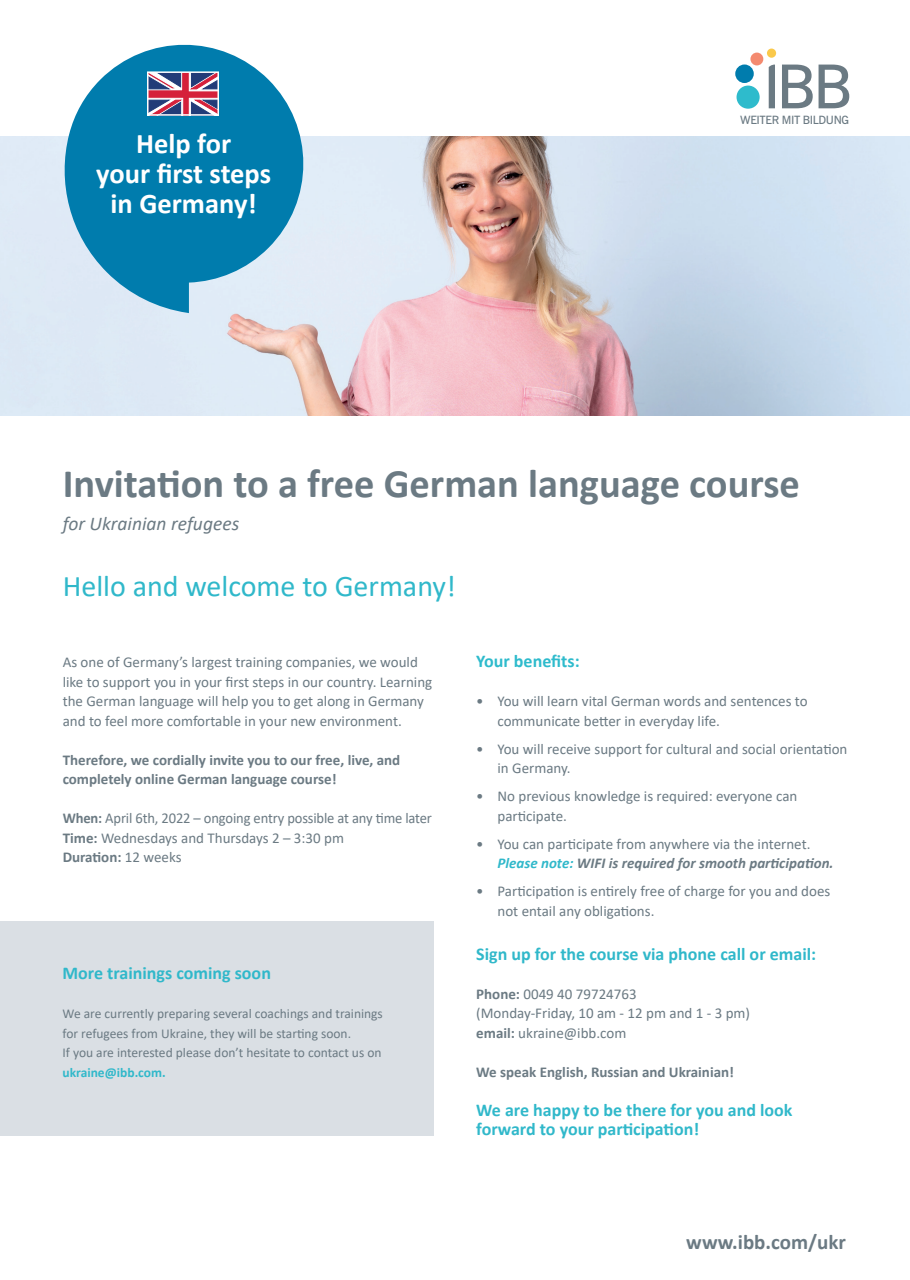
<style>
.page{position:relative;width:910px;height:1280px;background:#fff}
.page>*{position:absolute;margin:0;border:0;box-sizing:border-box;transform-origin:0 0}
.t1{font:700 40.5px "Calibri";color:#6b7a83}
.t2{font:30px "Calibri";color:#30b8ca}
.t3{font:700 28.5px/30px "Calibri";color:#fff;text-align:center}
.t4{font:700 21px "Calibri";color:#6b7a83}
.t5{font:italic 19.5px "Calibri";color:#6b7a83}
.t6{font:700 18px/19.5px "Calibri";color:#30b8ca}
.t7{font:700 18px "Calibri";color:#2ebbcc}
.t8{font:15px/19.5px "Calibri";color:#6b7a83}
.t9{font:700 15px/19.5px "Calibri";color:#6b7a83}
.t10{font:13.5px/19.5px "Calibri";color:#6b7a83}
.t11{font:700 13.5px "Calibri";color:#30b8ca}
.t12{font:600 11.4px "News Gothic BT";letter-spacing:-.04em;color:#6b7a83}
.s1{font-weight:700}
.s2{font-weight:700;font-style:italic;color:#30b8ca}
.s3{font-weight:700;font-style:italic}
</style>
<div class="page">
<svg style="left:769px;top:65px;width:6px;height:43px"></svg>
<svg style="left:782px;top:65px;width:67px;height:43px"></svg>
<div style="left:736px;top:86px;width:24px;height:23px;background:#2ebbcc;border-radius:50%"></div>
<div style="left:735px;top:64px;width:19px;height:19px;background:#007cad;border-radius:50%"></div>
<div style="left:750px;top:53px;width:13px;height:12px;background:#f48a6f;border-radius:50%"></div>
<div style="left:767px;top:49px;width:9px;height:9px;background:#fac94b;border-radius:50%"></div>
<img style="left:0;top:136px;width:910px;height:279px">
<svg style="left:57px;top:44px;width:258px;height:269px;background:#50a4c7"></svg>
<svg style="left:150px;top:74px;width:66px;height:39px"></svg>
<div style="left:147px;top:71px;width:72px;height:45px;border:2px solid #fff"></div>
<div style="left:0;top:921px;width:434px;height:214px;background:#dadfe4"></div>
<h3 class="t3" style="left:96px;top:129px;width:176px">Help for<br>your first steps in Germany!</h3>
<p class="t12" style="left:740px;top:113px;width:110px">WEITER MIT BILDUNG</p>
<h1 class="t1" style="left:63px;top:454px;width:739px">Invitation to a free German language course</h1>
<h3 class="t5" style="left:63px;top:509px;width:178px">for Ukrainian refugees</h3>
<h2 class="t2" style="left:63px;top:565px;width:395px">Hello and welcome to Germany!</h2>
<p class="t8" style="left:63px;top:652px;width:371px">As one of Germany’s largest training companies, we would like to support you in your first steps in our country. Learning the German language will help you to get along in Germany and to feel more comfortable in your new environment.</p>
<p class="t9" style="left:63px;top:750px;width:339px">Therefore, we cordially invite you to our free, live, and completely online German language course!</p>
<p class="t8" style="left:63px;top:808px;width:371px"><span class="s1">When:</span> April 6th, 2022 – ongoing entry possible at any time later<br><span class="s1">Time:</span> Wednesdays and Thursdays 2 – 3:30 pm<br><span class="s1">Duration:</span> 12 weeks</p>
<p class="t6" style="left:63px;top:963px;width:210px">More trainings coming soon</p>
<p class="t10" style="left:63px;top:1003px;width:322px">We are currently preparing several coachings and trainings for refugees from Ukraine, they will be starting soon.<br>If you are interested please don’t hesitate to contact us on</p>
<p class="t11" style="left:63px;top:1062px;width:105px">ukraine@ibb.com.</p>
<p class="t7" style="left:476px;top:648px;width:105px">Your benefits:</p>
<p class="t8" style="left:497px;top:691px;width:312px;text-indent:-21px">• You will learn vital German words and sentences to communicate better in everyday life.</p>
<p class="t8" style="left:497px;top:738px;width:351px;text-indent:-21px">• You will receive support for cultural and social orientation in Germany.</p>
<p class="t8" style="left:497px;top:786px;width:301px;text-indent:-21px">• No previous knowledge is required: everyone can participate.</p>
<p class="t8" style="left:497px;top:833px;width:338px;text-indent:-21px">• You can participate from anywhere via the internet.<br><span class="s2">Please note:</span> <span class="s3">WIFI is required for smooth participation.</span></p>
<p class="t8" style="left:497px;top:881px;width:334px;text-indent:-21px">• Participation is entirely free of charge for you and does not entail any obligations.</p>
<p class="t6" style="left:476px;top:944px;width:341px">Sign up for the course via phone call or email:</p>
<p class="t8" style="left:476px;top:983px;width:275px"><span class="s1">Phone:</span> 0049 40 79724763<br>(Monday-Friday, 10 am - 12 pm and 1 - 3 pm) <span class="s1">email:</span> ukraine@ibb.com</p>
<p class="t9" style="left:476px;top:1062px;width:259px">We speak English, Russian and Ukrainian!</p>
<p class="t6" style="left:476px;top:1100px;width:318px">We are happy to be there for you and look forward to your participation!</p>
<h3 class="t4" style="left:686px;top:1227px;width:161px">www.ibb.com/ukr</h3>
</div>
